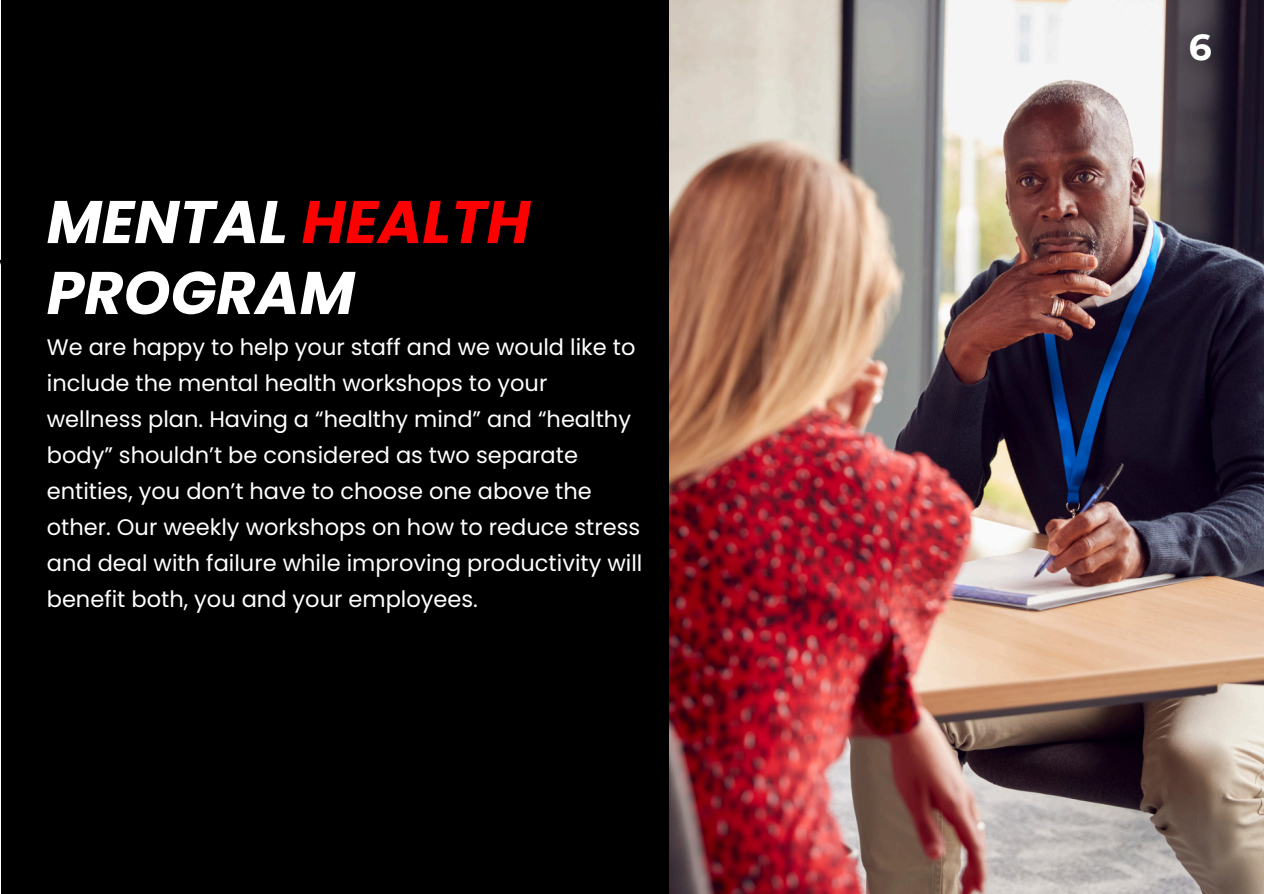
<style>
.page{position:relative;width:1264px;height:894px;background:#fff}
.page>*{position:absolute;margin:0;border:0;box-sizing:border-box;transform-origin:0 0}
.t1{font:italic 700 60px/70.9px "Poppins";color:#fff}
.t2{font:700 36px "Montserrat";color:#fff}
.t3{font:22.5px/36px "Poppins";color:#fff}
.s1{color:#f00}
</style>
<div class="page">
<img style="left:669px;top:0;width:594px;height:893px">
<div style="left:2px;top:0;width:667px;height:893px;background:#000"></div>
<h1 class="t1" style="left:47px;top:186px;width:485px">MENTAL <span class="s1">HEALTH<br></span>PROGRAM</h1>
<h1 class="t3" style="left:47px;top:328px;width:597px">We are happy to help your staff and we would like to include the mental health workshops to your wellness plan. Having a “healthy mind” and “healthy body” shouldn’t be considered as two separate entities, you don’t have to choose one above the other. Our weekly workshops on how to reduce stress and deal with failure while improving productivity will benefit both, you and your employees.</h1>
<p class="t2" style="left:1188px;top:25px;width:24px">6</p>
</div>
